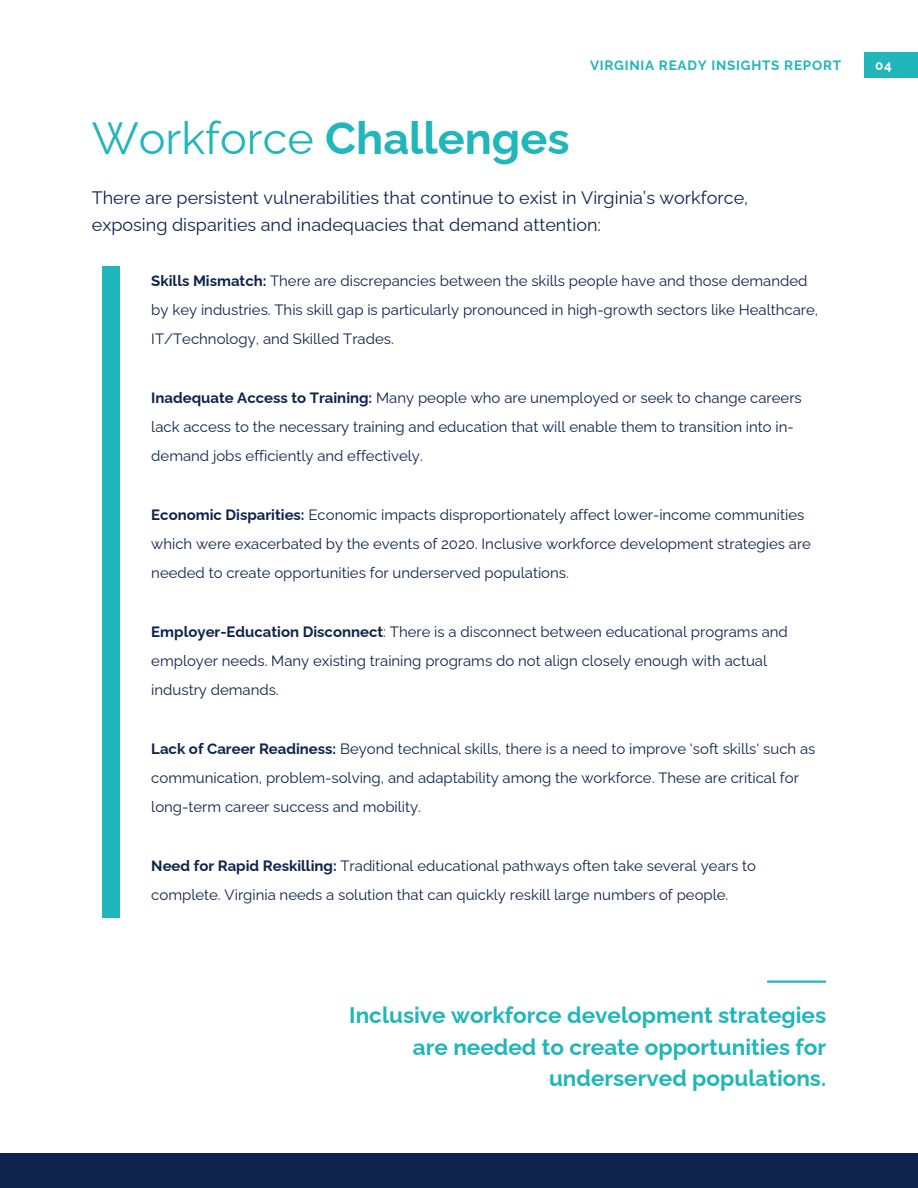
<style>
.page{position:relative;width:918px;height:1188px;background:#fff}
.page>*{position:absolute;margin:0;border:0;box-sizing:border-box;transform-origin:0 0}
.t1{font:700 45px "Raleway";color:#20b6ba}
.t2{font:700 22.5px/31.5px "Raleway";color:#20b6ba;text-align:right}
.t3{font:18px/27px "Raleway";color:#0f234c}
.t4{font:15px/29.2px "Raleway";color:#0f234c}
.t5{font:700 13.5px "Raleway";letter-spacing:.055em;color:#20b6ba}
.t6{font:700 13.5px "Raleway";color:#fff}
.s1{font-weight:400}
.s2{font-weight:700}
</style>
<div class="page">
<hr style="left:767px;top:981px;width:59px;height:2px;background:#20b6ba">
<div style="left:864px;top:52px;width:54px;height:26px;background:#20b6ba"></div>
<div style="left:0;top:1153px;width:918px;height:35px;background:#0f234c"></div>
<div style="left:102px;top:266px;width:17px;height:652px;background:#20b6ba"></div>
<p class="t5" style="left:590px;top:57px;width:253px">VIRGINIA READY INSIGHTS REPORT</p>
<h2 class="t6" style="left:875px;top:57px;width:18px">04</h2>
<h4 class="t1" style="left:92px;top:111px;width:479px"><span class="s1">Workforce</span> Challenges</h4>
<p class="t3" style="left:92px;top:184px;width:658px">There are persistent vulnerabilities that continue to exist in Virginia’s workforce, exposing disparities and inadequacies that demand attention:</p>
<h1 class="t4" style="left:151px;top:266px;width:668px"><span class="s2">Skills Mismatch:</span> There are discrepancies between the skills people have and those demanded by key industries. This skill gap is particularly pronounced in high-growth sectors like Healthcare,<br>IT/Technology, and Skilled Trades.</h1>
<h3 class="t4" style="left:151px;top:383px;width:652px"><span class="s2">Inadequate Access to Training:</span> Many people who are unemployed or seek to change careers lack access to the necessary training and education that will enable them to transition into in&shy;demand jobs efficiently and effectively.</h3>
<p class="t4" style="left:151px;top:500px;width:661px"><span class="s2">Economic Disparities:</span> Economic impacts disproportionately affect lower-income communities which were exacerbated by the events of 2020. Inclusive workforce development strategies are needed to create opportunities for underserved populations.</p>
<p class="t4" style="left:151px;top:617px;width:638px"><span class="s2">Employer-Education Disconnect</span>: There is a disconnect between educational programs and employer needs. Many existing training programs do not align closely enough with actual industry demands.</p>
<p class="t4" style="left:151px;top:734px;width:666px"><span class="s2">Lack of Career Readiness:</span> Beyond technical skills, there is a need to improve 'soft skills' such as communication, problem-solving, and adaptability among the workforce. These are critical for long-term career success and mobility.</p>
<p class="t4" style="left:151px;top:851px;width:606px"><span class="s2">Need for Rapid Reskilling:</span> Traditional educational pathways often take several years to complete. Virginia needs a solution that can quickly reskill large numbers of people.</p>
<p class="t2" style="left:349px;top:999px;width:478px">Inclusive workforce development strategies are needed to create opportunities for underserved populations.</p>
</div>
